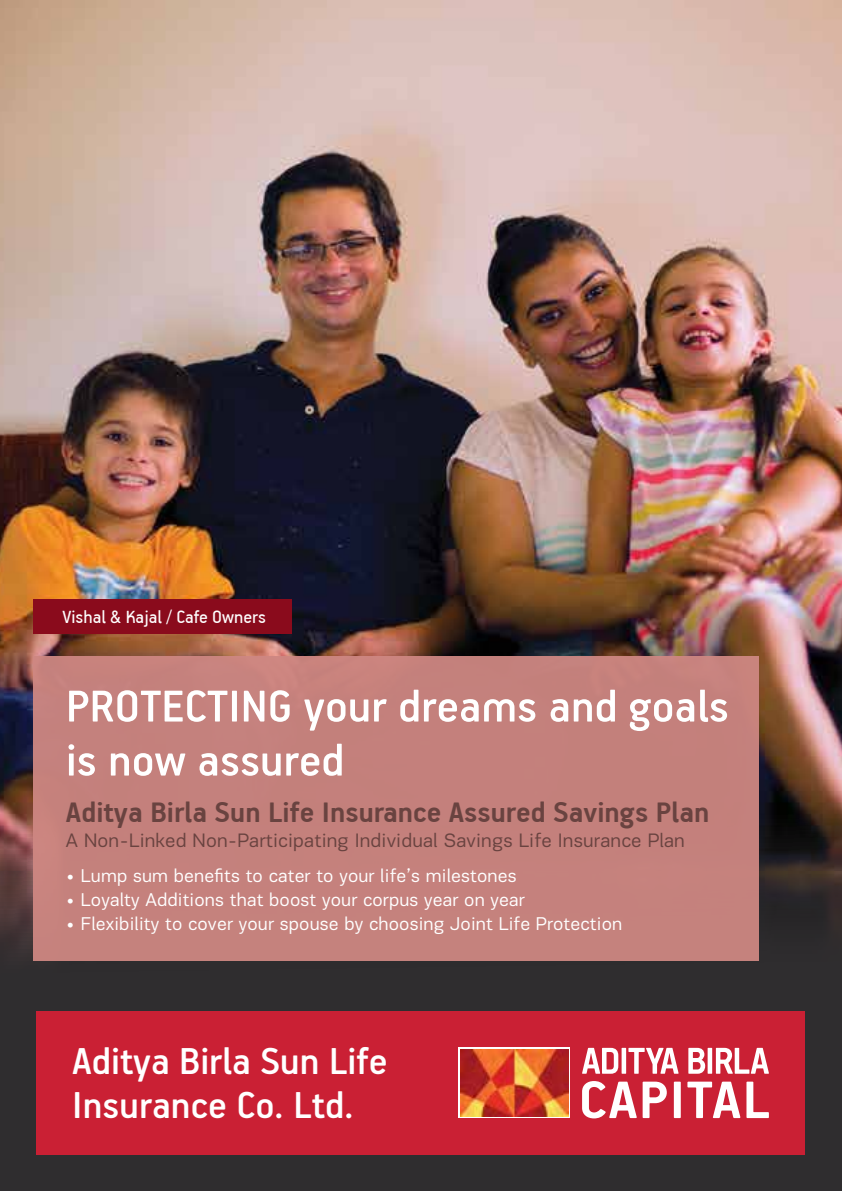
<style>
.page{position:relative;width:842px;height:1191px;background:#fff}
.page>*{position:absolute;margin:0;border:0;box-sizing:border-box;transform-origin:0 0}
.t1{font:500 50px/54px "PF Handbook Pro";color:#fff}
.t2{font:500 42px/44.2px "PF Handbook Pro";color:#fff}
.t3{font:700 32px "PF Handbook Pro";color:#694340}
.t4{font:20px "PF Encore Sans Pro";letter-spacing:.01em;color:#694340}
.t5{font:20px "PF Handbook Pro";color:#fff}
.t6{font:19px "PF Encore Sans Pro";letter-spacing:.01em;color:#fff}
</style>
<div class="page">
<img style="left:0;top:0;width:842px;height:791px">
<svg style="left:0;top:791px;width:842px;height:400px;background:#332d2e"></svg>
<div style="left:34px;top:656px;width:725px;height:304px;background:#c4817c"></div>
<div style="left:34px;top:599px;width:258px;height:35px;background:#8a0b1c"></div>
<div style="left:37px;top:1011px;width:768px;height:143px;background:#ca2034"></div>
<svg style="left:582px;top:1047px;width:36px;height:26px"></svg>
<hr style="left:622px;top:1047px;width:4px;height:26px;background:#fff">
<svg style="left:628px;top:1047px;width:51px;height:26px"></svg>
<svg style="left:688px;top:1047px;width:17px;height:26px"></svg>
<hr style="left:708px;top:1047px;width:4px;height:26px;background:#fff">
<svg style="left:716px;top:1047px;width:53px;height:26px"></svg>
<svg style="left:582px;top:1081px;width:55px;height:37px"></svg>
<svg style="left:643px;top:1081px;width:24px;height:37px"></svg>
<div style="left:674px;top:1081px;width:7px;height:37px;background:#fff"></div>
<svg style="left:687px;top:1081px;width:53px;height:37px"></svg>
<svg style="left:746px;top:1081px;width:23px;height:37px"></svg>
<svg style="left:459px;top:1047px;width:111px;height:71px"></svg>
<img style="left:460px;top:1049px;width:109px;height:67px">
<p class="t5" style="left:63px;top:604px;width:205px">Vishal &amp; Kajal / Cafe Owners</p>
<h1 class="t1" style="left:66px;top:677px;width:664px">PROTECTING your dreams and goals is now assured</h1>
<h3 class="t3" style="left:66px;top:792px;width:645px">Aditya Birla Sun Life Insurance Assured Savings Plan</h3>
<p class="t4" style="left:66px;top:828px;width:620px">A Non-Linked Non-Participating Individual Savings Life Insurance Plan</p>
<p class="t6" style="left:66px;top:864px;width:452px">• Lump sum benefits to cater to your life’s milestones</p>
<p class="t6" style="left:66px;top:888px;width:460px">• Loyalty Additions that boost your corpus year on year</p>
<p class="t6" style="left:66px;top:912px;width:558px">• Flexibility to cover your spouse by choosing Joint Life Protection</p>
<h2 class="t2" style="left:72px;top:1037px;width:317px">Aditya Birla Sun Life<br>Insurance Co. Ltd.</h2>
</div>
